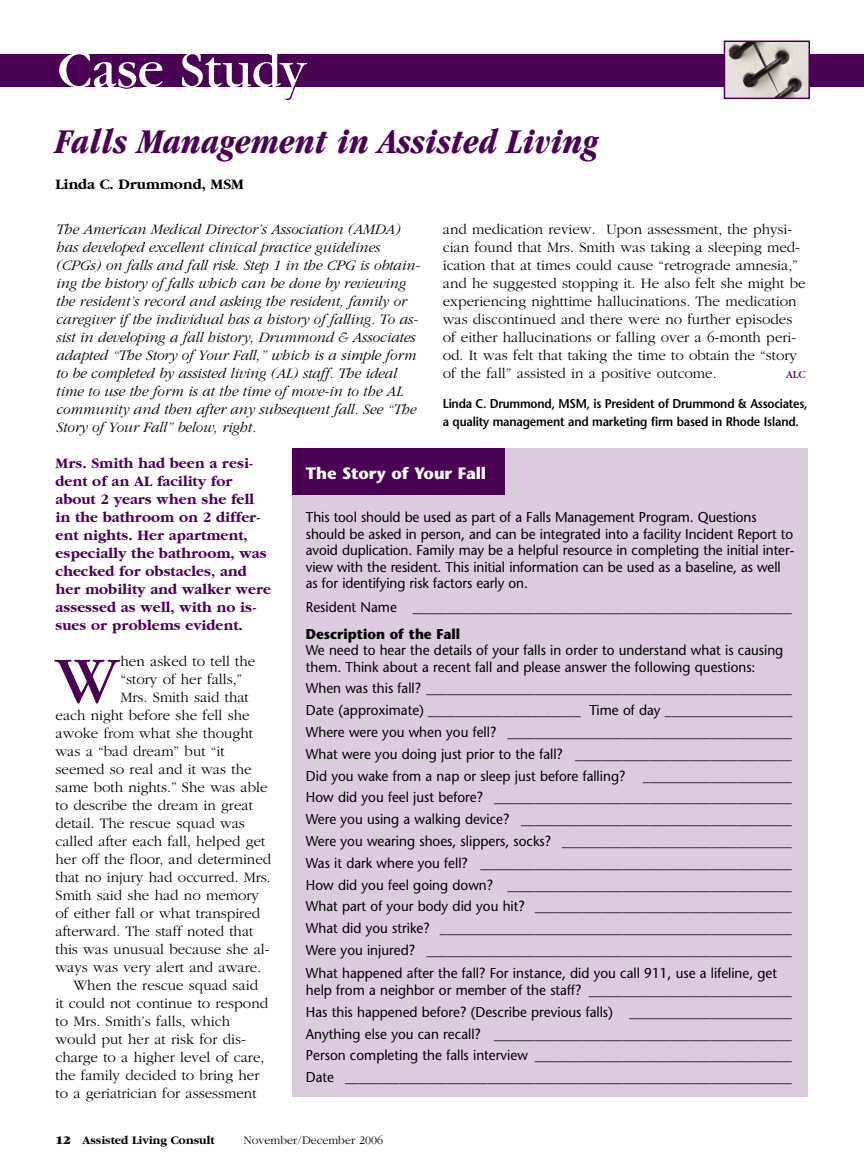
<style>
.page{position:relative;width:864px;height:1175px;background:#fff}
.page>*{position:absolute;margin:0;border:0;box-sizing:border-box;transform-origin:0 0}
.t1{font:68.25px "Garamond";color:#4a0053}
.t2{font:54px "Garamond";color:#fff}
.t3{font:italic 700 condensed 36px "Garamond";color:#4a0053}
.t4{font:700 16.5px "Stone Sans";letter-spacing:-.005em;color:#fff}
.t5{font:300 15px/18px "Garamond";color:#000}
.t6{font:italic 300 15px/18px "Garamond";letter-spacing:-.005em;color:#000}
.t7{font:700 15px/18px "Garamond";letter-spacing:.005em;color:#4a0053}
.t8{font:700 15px "Garamond";color:#000}
.t9{font:14.25px/21.8px "Stone Sans";color:#000;scale:.95 1}
.t10{font:700 14.25px "Stone Sans";color:#000;scale:.95 1}
.t11{font:600 12.75px/18px "Stone Sans";letter-spacing:-.01em;color:#000;scale:.92 1}
.t12{font:700 12px "Garamond";color:#000}
.t13{font:300 12px "Garamond";color:#000}
.t14{font:11.25px "Garamond";color:#4a0053}
.s1{font-weight:900}
</style>
<div class="page">
<div style="left:0;top:54px;width:864px;height:33px;background:#4a0053"></div>
<img style="left:727px;top:43px;width:80px;height:53px">
<div style="left:724px;top:40px;width:86px;height:59px;border:2px solid #4a0053"></div>
<div style="left:292px;top:448px;width:516px;height:649px;background:#dbccdd"></div>
<div style="left:292px;top:448px;width:213px;height:46px;background:#4a0053"></div>
<h2 class="t2" style="left:57px;top:51px;width:250px">Case Study</h2>
<h3 class="t3" style="left:56px;top:128px;width:545px">Falls Management in Assisted Living</h3>
<p class="t8" style="left:56px;top:175px;width:190px">Linda C. Drummond, MSM</p>
<p class="t5" style="left:443px;top:220px;width:364px">and medication review. Upon assessment, the physi&shy;cian found that Mrs. Smith was taking a sleeping med&shy;ication that at times could cause “retrograde amnesia,” and he suggested stopping it. He also felt she might be experiencing nighttime hallucinations. The medication was discontinued and there were no further episodes of either hallucinations or falling over a 6-month peri&shy;od. It was felt that taking the time to obtain the “story of the fall” assisted in a positive outcome.</p>
<p class="t6" style="left:55px;top:220px;width:366px">The American Medical Director’s Association (AMDA) has developed excellent clinical practice guidelines (CPGs) on falls and fall risk. Step 1 in the CPG is obtain&shy;ing the history of falls which can be done by reviewing the resident’s record and asking the resident, family or caregiver if the individual has a history of falling. To as&shy;sist in developing a fall history, Drummond &amp; Associates adapted “The Story of Your Fall,” which is a simple form to be completed by assisted living (AL) staff. The ideal time to use the form is at the time of move-in to the AL community and then after any subsequent fall. See “The Story of Your Fall” below, right.</p>
<p class="t7" style="left:55px;top:454px;width:217px">Mrs. Smith had been a resi&shy;dent of an AL facility for about 2 years when she fell in the bathroom on 2 differ&shy;ent nights. Her apartment, especially the bathroom, was checked for obstacles, and her mobility and walker were assessed as well, with no is&shy;sues or problems evident.</p>
<h1 class="t1" style="left:56px;top:657px;width:65px">W</h1>
<p class="t5" style="left:121px;top:652px;width:136px">hen asked to tell the</p>
<p class="t14" style="left:786px;top:371px;width:21px">ALC</p>
<p class="t11" style="left:443px;top:396px;width:398px">Linda C. Drummond, MSM, is President of Drummond &amp; Associates, a quality management and marketing firm based in Rhode Island.</p>
<p class="t4" style="left:306px;top:466px;width:182px">The Story of Your Fall</p>
<p class="t9" style="left:306px;top:510px;width:516px;line-height:16.5px">This tool should be used as part of a Falls Management Program. Questions should be asked in person, and can be integrated into a facility Incident Report to avoid duplication. Family may be a helpful resource in completing the initial inter&shy;view with the resident. This initial information can be used as a baseline, as well as for identifying risk factors early on.</p>
<p class="t9" style="left:306px;top:598px;width:513px">Resident Name ________________________________________________________</p>
<p class="t10" style="left:306px;top:628px;width:164px">Description of the Fall</p>
<p class="t9" style="left:306px;top:643px;width:504px;line-height:16.5px">We need to hear the details of your falls in order to understand what is causing them. Think about a recent fall and please answer the following questions:</p>
<p class="t9" style="left:306px;top:679px;width:514px;text-align:justify">When was this fall? ______________________________________________________ Date (approximate) _______________________ Time of day ___________________ Where were you when you fell? __________________________________________ What were you doing just prior to the fall? ________________________________ Did you wake from a nap or sleep just before falling? ______________________ How did you feel just before? ____________________________________________ Were you using a walking device? ________________________________________ Were you wearing shoes, slippers, socks? __________________________________ Was it dark where you fell? ______________________________________________ How did you feel going down? __________________________________________ What part of your body did you hit? ______________________________________ What did you strike? ____________________________________________________ Were you injured? ______________________________________________________</p>
<p class="t9" style="left:306px;top:966px;width:513px;line-height:16.5px">What happened after the fall? For instance, did you call 911, use a lifeline, get help from a neighbor or member of the staff? ______________________________</p>
<p class="t9" style="left:306px;top:1002px;width:513px;text-align:justify">Has this happened before? (Describe previous falls) ________________________ Anything else you can recall? ____________________________________________ Person completing the falls interview ______________________________________ Date __________________________________________________________________</p>
<p class="t5" style="left:121px;top:670px;width:123px">“story of her falls,”</p>
<p class="t5" style="left:121px;top:688px;width:130px">Mrs. Smith said that</p>
<p class="t5" style="left:56px;top:706px;width:196px">each night before she fell she</p>
<p class="t5" style="left:56px;top:724px;width:199px">awoke from what she thought</p>
<p class="t5" style="left:56px;top:742px;width:171px">was a “bad dream” but “it</p>
<p class="t5" style="left:56px;top:760px;width:198px">seemed so real and it was the</p>
<p class="t5" style="left:56px;top:778px;width:214px">same both nights.” She was able</p>
<p class="t5" style="left:55px;top:796px;width:199px">to describe the dream in great</p>
<p class="t5" style="left:55px;top:814px;width:191px">detail. The rescue squad was</p>
<p class="t5" style="left:55px;top:832px;width:211px">called after each fall, helped get</p>
<p class="t5" style="left:55px;top:850px;width:217px">her off the floor, and determined</p>
<p class="t5" style="left:56px;top:868px;width:217px">that no injury had occurred. Mrs.</p>
<p class="t5" style="left:56px;top:886px;width:205px">Smith said she had no memory</p>
<p class="t5" style="left:55px;top:904px;width:206px">of either fall or what transpired</p>
<p class="t5" style="left:55px;top:922px;width:199px">afterward. The staff noted that</p>
<p class="t5" style="left:55px;top:940px;width:216px">this was unusual because she al-</p>
<p class="t5" style="left:55px;top:958px;width:207px">ways was very alert and aware.</p>
<p class="t5" style="left:73px;top:976px;width:186px">When the rescue squad said</p>
<p class="t5" style="left:55px;top:994px;width:214px">it could not continue to respond</p>
<p class="t5" style="left:55px;top:1012px;width:176px">to Mrs. Smith’s falls, which</p>
<p class="t5" style="left:55px;top:1030px;width:192px">would put her at risk for dis-</p>
<p class="t5" style="left:55px;top:1048px;width:211px">charge to a higher level of care,</p>
<p class="t5" style="left:56px;top:1066px;width:205px">the family decided to bring her</p>
<p class="t5" style="left:56px;top:1084px;width:203px">to a geriatrician for assessment</p>
<p class="t12" style="left:56px;top:1132px;width:160px"><span class="s1">12</span> Assisted Living Consult</p>
<p class="t13" style="left:243px;top:1132px;width:141px">November/December 2006</p>
</div>
